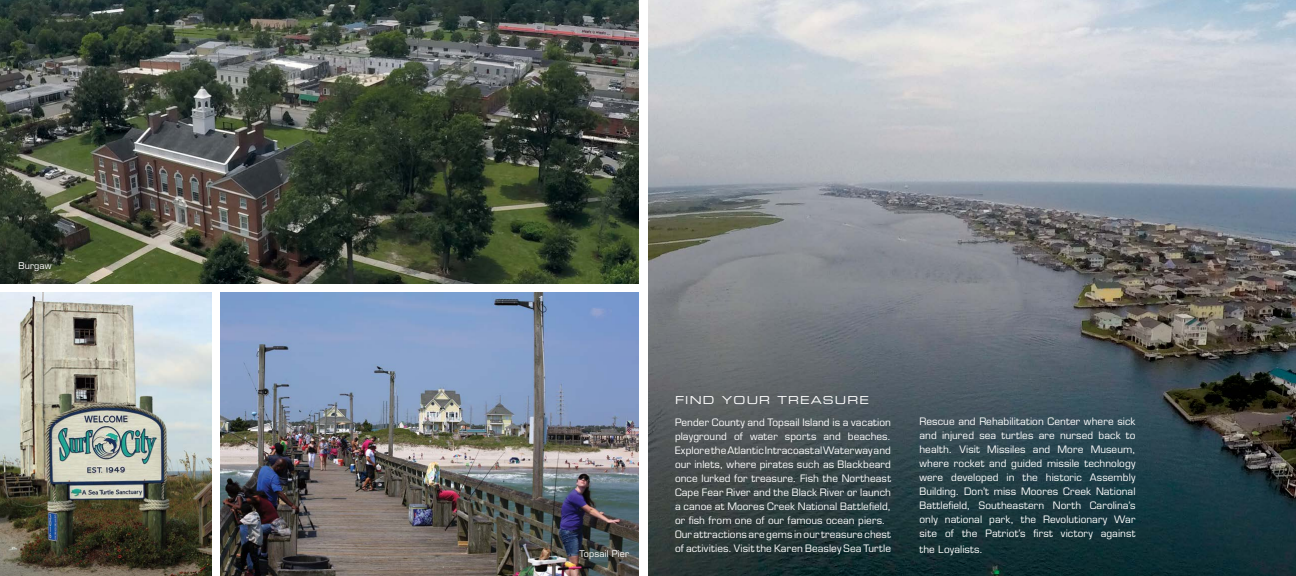
<style>
.page{position:relative;width:1296px;height:576px;background:#fff}
.page>*{position:absolute;margin:0;border:0;box-sizing:border-box;transform-origin:0 0}
.t1{font:11px "Eurostile LT Std Ex 2";letter-spacing:.1em;color:#fff}
.t2{font:10px/14px "Eurostile LT Std";letter-spacing:.01em;color:#fff}
.t3{font:9px "Eurostile LT Std";letter-spacing:.01em;color:#fff}
</style>
<div class="page">
<img style="left:648px;top:0;width:648px;height:576px">
<img style="left:220px;top:292px;width:419px;height:284px">
<img style="left:0;top:0;width:639px;height:284px">
<img style="left:0;top:292px;width:212px;height:284px">
<p class="t3" style="left:19px;top:260px;width:35px">Burgaw</p>
<p class="t3" style="left:579px;top:548px;width:51px">Topsail Pier</p>
<p class="t1" style="left:675px;top:393px;width:195px">FIND YOUR TREASURE</p>
<p class="t2" style="left:675px;top:416px;width:218px">Pender County and Topsail Island is a vacation playground of water sports and beaches.<br>Explore the Atlantic Intracoastal Waterway and our inlets, where pirates such as Blackbeard once lurked for treasure. Fish the Northeast Cape Fear River and the Black River or launch a canoe at Moores Creek National Battlefield, or fish from one of our famous ocean piers.<br>Our attractions are gems in our treasure chest of activities. Visit the Karen Beasley Sea Turtle</p>
<p class="t2" style="left:919px;top:414px;width:218px;text-align:justify">Rescue and Rehabilitation Center where sick and injured sea turtles are nursed back to health. Visit Missiles and More Museum, where rocket and guided missile technology were developed in the historic Assembly Building. Don’t miss Moores Creek National Battlefield, Southeastern North Carolina’s only national park, the Revolutionary War site of the Patriot’s first victory against</p>
<p class="t2" style="left:919px;top:542px;width:65px">the Loyalists.</p>
</div>
